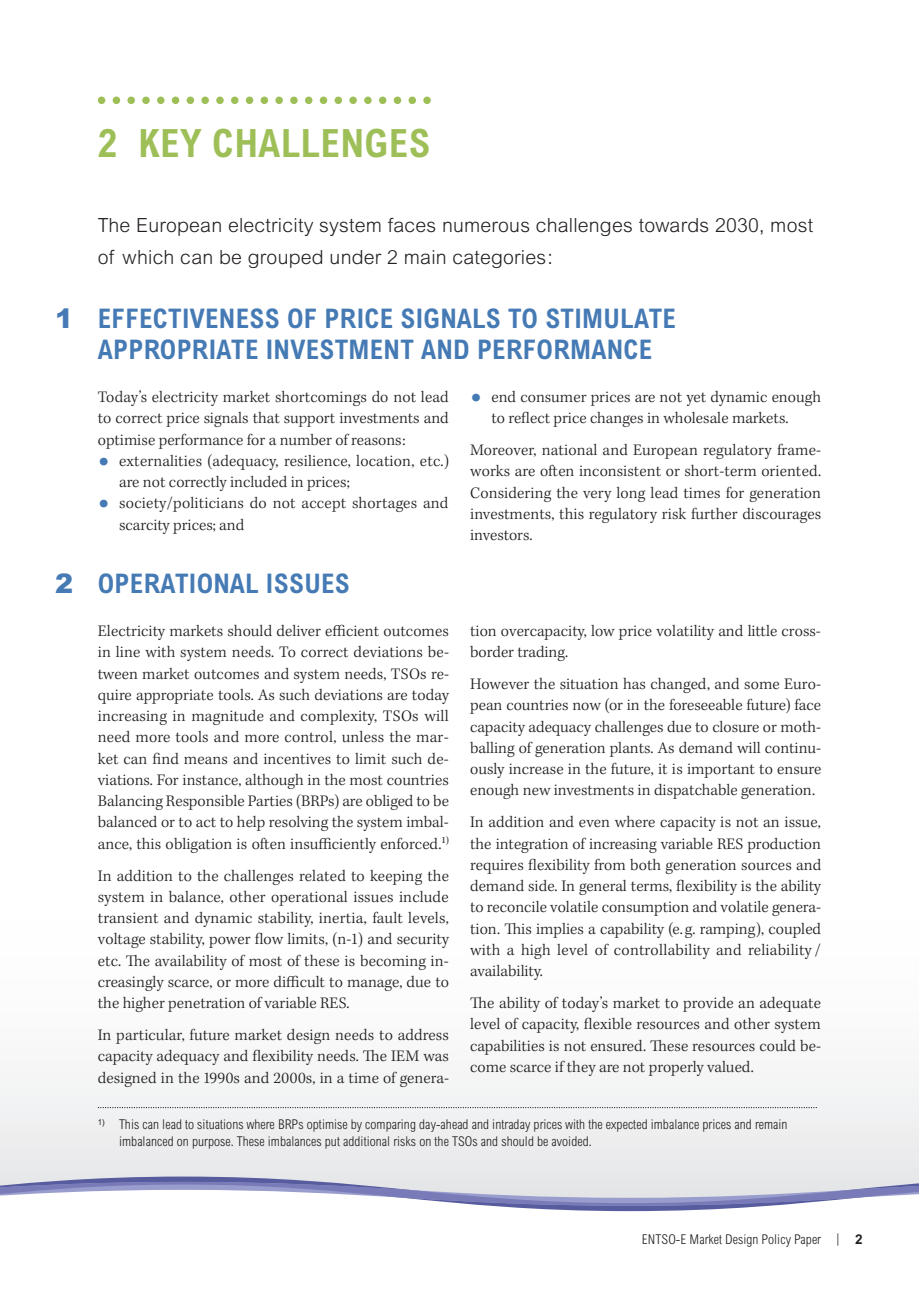
<style>
.page{position:relative;width:919px;height:1289px;background:#fff}
.page>*{position:absolute;margin:0;border:0;box-sizing:border-box;transform-origin:0 0}
.t1{font:700 condensed 39px "Arial MT Std";letter-spacing:.01em;color:#9ebf57}
.t2{font:700 condensed 27px/32px "Arial MT Std";letter-spacing:.01em;color:#457ab4}
.t3{font:900 27px "Arial MT Std";color:#457ab4}
.t4{font:300 19.5px/32px "Arial MT Std";letter-spacing:.01em;color:#231f20}
.t5{font:300 16.5px/21.3px "Kepler Std";color:#231f20;text-align:justify}
.t6{font:300 condensed 13.5px/17px "Arial MT Std";letter-spacing:.005em;color:#231f20}
.s1{font-family:"Arial MT Std";font-weight:900;font-size:24px;color:#457ab4}
.s2{font-weight:700;font-stretch:normal}
</style>
<div class="page">
<div style="left:0;top:1079px;width:918px;height:97px;background:#efeff0"></div>
<svg style="left:0;top:1176px;width:918px;height:35px"></svg>
<svg style="left:98px;top:1106px;width:718px;height:2px"></svg>
<div style="left:98px;top:97px;width:7px;height:7px;background:#9ebf57;border-radius:50%"></div>
<div style="left:113px;top:97px;width:7px;height:7px;background:#9ebf57;border-radius:50%"></div>
<div style="left:127px;top:97px;width:8px;height:7px;background:#9ebf57;border-radius:50%"></div>
<div style="left:142px;top:97px;width:8px;height:7px;background:#9ebf57;border-radius:50%"></div>
<div style="left:157px;top:97px;width:7px;height:7px;background:#9ebf57;border-radius:50%"></div>
<div style="left:172px;top:97px;width:7px;height:7px;background:#9ebf57;border-radius:50%"></div>
<div style="left:187px;top:97px;width:7px;height:7px;background:#9ebf57;border-radius:50%"></div>
<div style="left:201px;top:97px;width:8px;height:7px;background:#9ebf57;border-radius:50%"></div>
<div style="left:216px;top:97px;width:8px;height:7px;background:#9ebf57;border-radius:50%"></div>
<div style="left:231px;top:97px;width:7px;height:7px;background:#9ebf57;border-radius:50%"></div>
<div style="left:246px;top:97px;width:7px;height:7px;background:#9ebf57;border-radius:50%"></div>
<div style="left:260px;top:97px;width:8px;height:7px;background:#9ebf57;border-radius:50%"></div>
<div style="left:275px;top:97px;width:8px;height:7px;background:#9ebf57;border-radius:50%"></div>
<div style="left:290px;top:97px;width:8px;height:7px;background:#9ebf57;border-radius:50%"></div>
<div style="left:305px;top:97px;width:7px;height:7px;background:#9ebf57;border-radius:50%"></div>
<div style="left:320px;top:97px;width:7px;height:7px;background:#9ebf57;border-radius:50%"></div>
<div style="left:334px;top:97px;width:8px;height:7px;background:#9ebf57;border-radius:50%"></div>
<div style="left:349px;top:97px;width:8px;height:7px;background:#9ebf57;border-radius:50%"></div>
<div style="left:364px;top:97px;width:7px;height:7px;background:#9ebf57;border-radius:50%"></div>
<div style="left:379px;top:97px;width:7px;height:7px;background:#9ebf57;border-radius:50%"></div>
<div style="left:394px;top:97px;width:7px;height:7px;background:#9ebf57;border-radius:50%"></div>
<div style="left:408px;top:97px;width:8px;height:7px;background:#9ebf57;border-radius:50%"></div>
<div style="left:423px;top:97px;width:8px;height:7px;background:#9ebf57;border-radius:50%"></div>
<h2 class="t3" style="left:55px;top:301px;width:20px">1</h2>
<h2 class="t3" style="left:55px;top:567px;width:20px">2</h2>
<h1 class="t1" style="left:98px;top:121px;width:334px">2 KEY CHALLENGES</h1>
<p class="t4" style="left:98px;top:209px;width:716px">The European electricity system faces numerous challenges towards 2030, most of which can be grouped under 2 main categories :</p>
<h2 class="t2" style="left:98px;top:302px;width:579px">EFFECTIVENESS OF PRICE SIGNALS TO STIMULATE<br>APPROPRIATE INVESTMENT AND PERFORMANCE</h2>
<p class="t5" style="left:98px;top:387px;width:352px">Today’s electricity market shortcomings do not lead to correct price signals that support investments and optimise performance for a number of reasons :</p>
<p class="t5" style="left:119px;top:450px;width:331px;text-indent:-21px"><span class="s1">•</span> externalities (adequacy, resilience, location, etc.) are not correctly included in prices;</p>
<p class="t5" style="left:119px;top:493px;width:331px;text-indent:-21px"><span class="s1">•</span> society/politicians do not accept shortages and scarcity prices; and</p>
<p class="t5" style="left:491px;top:387px;width:331px;text-indent:-21px"><span class="s1">•</span> end consumer prices are not yet dynamic enough to reflect price changes in wholesale markets.</p>
<p class="t5" style="left:470px;top:440px;width:352px">Moreover, national and European regulatory frame&shy;works are often inconsistent or short-term oriented.<br>Considering the very long lead times for generation investments, this regulatory risk further discourages investors.</p>
<h2 class="t2" style="left:98px;top:568px;width:253px">OPERATIONAL ISSUES</h2>
<p class="t5" style="left:98px;top:621px;width:352px">Electricity markets should deliver efficient outcomes in line with system needs. To correct deviations be&shy;tween market outcomes and system needs, TSOs re&shy;quire appropriate tools. As such deviations are today increasing in magnitude and complexity, TSOs will need more tools and more control, unless the mar&shy;ket can find means and incentives to limit such de&shy;viations. For instance, although in the most countries Balancing Responsible Parties (BRPs) are obliged to be balanced or to act to help resolving the system imbal&shy;ance, this obligation is often insufficiently enforced.<sup>1)</sup></p>
<p class="t5" style="left:98px;top:865px;width:353px">In addition to the challenges related to keeping the system in balance, other operational issues include transient and dynamic stability, inertia, fault levels, voltage stability, power flow limits, (n-1) and security etc. The availability of most of these is becoming in&shy;creasingly scarce, or more difficult to manage, due to the higher penetration of variable RES.</p>
<p class="t5" style="left:98px;top:1024px;width:352px">In particular, future market design needs to address capacity adequacy and flexibility needs. The IEM was designed in the 1990s and 2000s, in a time of genera-</p>
<p class="t5" style="left:470px;top:621px;width:352px">tion overcapacity, low price volatility and little cross&shy;border trading.</p>
<p class="t5" style="left:470px;top:674px;width:352px">However the situation has changed, and some Euro&shy;pean countries now (or in the foreseeable future) face capacity adequacy challenges due to closure or moth&shy;balling of generation plants. As demand will continu&shy;ously increase in the future, it is important to ensure enough new investments in dispatchable generation.</p>
<p class="t5" style="left:470px;top:812px;width:353px">In addition and even where capacity is not an issue, the integration of increasing variable RES production requires flexibility from both generation sources and demand side. In general terms, flexibility is the ability to reconcile volatile consumption and volatile genera&shy;tion. This implies a capability (e. g. ramping), coupled with a high level of controllability and reliability / availability.</p>
<p class="t5" style="left:470px;top:992px;width:352px">The ability of today’s market to provide an adequate level of capacity, flexible resources and other system capabilities is not ensured. These resources could be&shy;come scarce if they are not properly valued.</p>
<p class="t6" style="left:119px;top:1116px;width:670px;text-indent:-21px"><sup>1)</sup> This can lead to situations where BRPs optimise by comparing day-ahead and intraday prices with the expected imbalance prices and remain imbalanced on purpose. These imbalances put additional risks on the TSOs and should be avoided.</p>
<p class="t6" style="left:641px;top:1230px;width:222px">ENTSO-E Market Design Policy Paper | <span class="s2">2</span></p>
</div>
